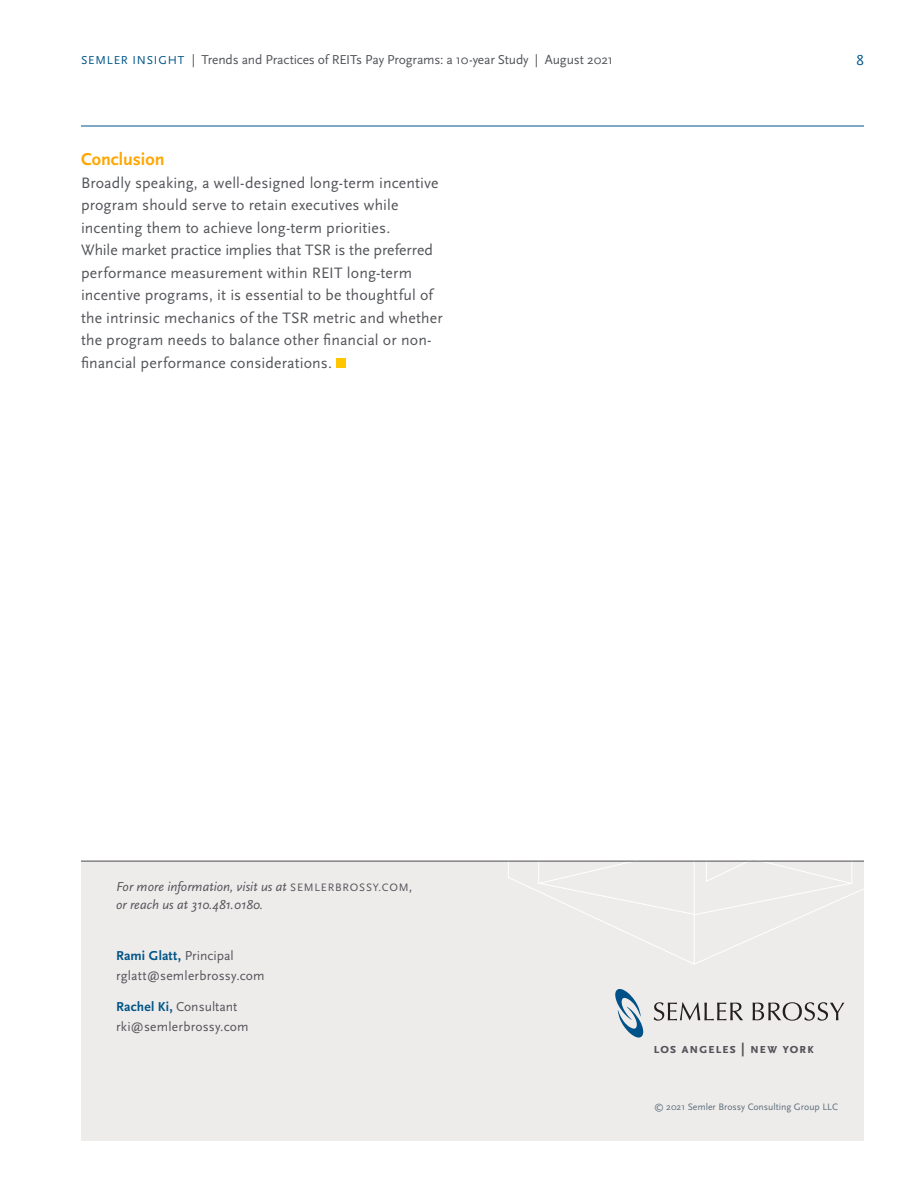
<style>
.page{position:relative;width:918px;height:1188px;background:#fff}
.page>*{position:absolute;margin:0;border:0;box-sizing:border-box;transform-origin:0 0}
.text____after_8pt{font:700 18px "Scala Sans Pro";color:#ffa700}
.text____after_8pt-2{font:15.75px/22.5px "Scala Sans Pro";letter-spacing:.01em;color:#54555a}
.t1{font:15px "Scala Sans Pro";color:#005587}
.t2{font:700 14.25px "Scala Sans Pro";letter-spacing:.03em;color:#54555a}
.running-head{font:13.5px "Scala Sans Pro";letter-spacing:-.015em;color:#54555a}
.more-info{font:italic 13.5px/18px "Scala Sans Pro";color:#54555a}
.contact-details{font:13.5px "Scala Sans Pro";letter-spacing:.015em;color:#54555a}
.contact-details-2{font:700 13.5px "Scala Sans Pro";color:#005587}
.t3{font:9.75px "Scala Sans Pro";color:#5b6f7b}
.s1{font-size:12px;color:#005587}
.s2{font-style:normal;font-size:11.25px}
.s3{font-weight:400;color:#54555a}
.s4{font-weight:700;color:#005587}
</style>
<div class="page">
<div style="left:81px;top:861px;width:783px;height:280px;background:#eeebeb"></div>
<svg style="left:654px;top:1002px;width:89px;height:19px"></svg>
<svg style="left:753px;top:1002px;width:91px;height:19px"></svg>
<svg style="left:615px;top:989px;width:28px;height:49px"></svg>
<div style="left:336px;top:358px;width:10px;height:10px;background:#ffc500"></div>
<hr style="left:81px;top:126px;width:783px;height:1px;background:#005587">
<svg style="left:508px;top:862px;width:356px;height:103px"></svg>
<hr style="left:81px;top:861px;width:783px;height:1px;background:#54555a">
<p class="running-head" style="left:81px;top:52px;width:533px"><span class="s1">SEMLER INSIGHT</span> | Trends and Practices of REITs Pay Programs: a 10-year Study | August 2021</p>
<p class="t1" style="left:857px;top:51px;width:9px">8</p>
<p class="text____after_8pt" style="left:81px;top:149px;width:85px">Conclusion</p>
<p class="text____after_8pt-2" style="left:81px;top:172px;width:363px">Broadly speaking, a well-designed long-term incentive program should serve to retain executives while incenting them to achieve long-term priorities.<br>While market practice implies that TSR is the preferred performance measurement within REIT long-term incentive programs, it is essential to be thoughtful of the intrinsic mechanics of the TSR metric and whether the program needs to balance other financial or non&shy;financial performance considerations.</p>
<p class="more-info" style="left:116px;top:878px;width:298px">For more information, visit us at <span class="s2">SEMLERBROSSY.COM</span>, or reach us at 310.481.0180.</p>
<p class="contact-details-2" style="left:116px;top:948px;width:119px">Rami Glatt, <span class="s3">Principal</span></p>
<p class="contact-details" style="left:116px;top:968px;width:150px">rglatt@semlerbrossy.com</p>
<p class="contact-details" style="left:116px;top:999px;width:123px"><span class="s4">Rachel Ki,</span> Consultant</p>
<p class="contact-details" style="left:116px;top:1019px;width:134px">rki@semlerbrossy.com</p>
<p class="t2" style="left:653px;top:1040px;width:162px">los angeles | new york</p>
<p class="t3" style="left:654px;top:1101px;width:185px">© 2021 Semler Brossy Consulting Group LLC</p>
</div>
